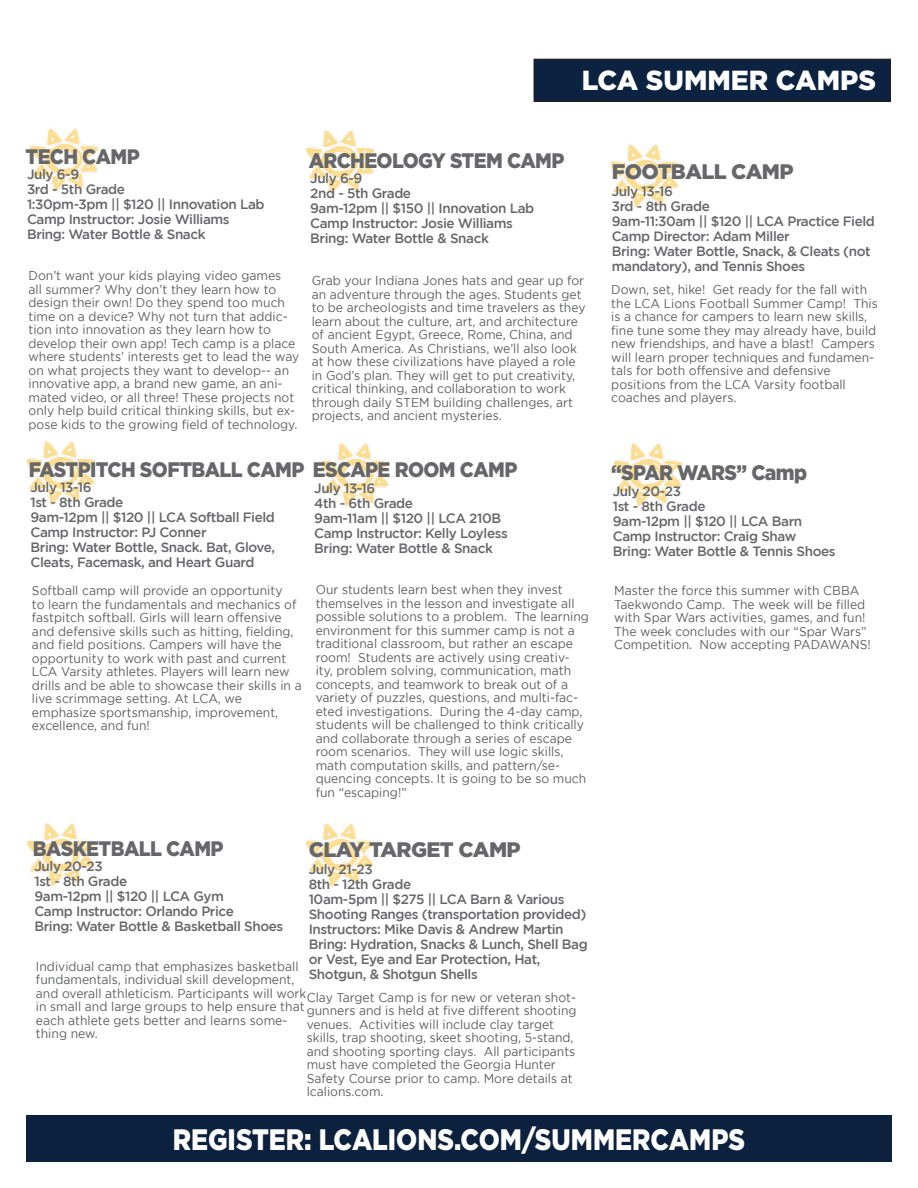
<style>
.page{position:relative;width:918px;height:1188px;background:#fff}
.page>*{position:absolute;margin:0;border:0;box-sizing:border-box;transform-origin:0 0}
.t1{font:900 29.55px "Gotham";color:#fff;scale:.86 1}
.t2{font:900 27.6px "Gotham";color:#fff}
.t3{font:900 21px "Gotham";letter-spacing:-.03em;color:#67676a;scale:.92 1}
.t4{font:900 21px "Gotham";letter-spacing:-.03em;color:#67676a}
.t5{font:500 13.5px/15px "Gotham";letter-spacing:-.03em;color:#67676a}
.t6{font:12.9px/13.5px "Gotham";color:#5d5f5e;scale:.95 1}
</style>
<div class="page">
<img style="left:27px;top:440px;width:67px;height:65px">
<img style="left:307px;top:129px;width:67px;height:65px">
<img style="left:322px;top:442px;width:67px;height:65px">
<img style="left:28px;top:822px;width:67px;height:65px">
<img style="left:614px;top:442px;width:68px;height:65px">
<div style="left:534px;top:59px;width:356px;height:42px;background:#0b2240"></div>
<div style="left:534px;top:59px;width:357px;height:43px;border:2px solid #231f20"></div>
<div style="left:26px;top:1115px;width:866px;height:47px;background:#0b213e"></div>
<img style="left:611px;top:143px;width:68px;height:65px">
<img style="left:31px;top:127px;width:67px;height:65px">
<img style="left:307px;top:822px;width:67px;height:65px">
<p class="t2" style="left:582px;top:65px;width:296px">LCA SUMMER CAMPS</p>
<p class="t3" style="left:26px;top:144px;width:126px">TECH CAMP</p>
<p class="t5" style="left:27px;top:167px;width:54px">July 6-9</p>
<p class="t5" style="left:27px;top:182px;width:99px">3rd - 5th Grade</p>
<p class="t5" style="left:27px;top:197px;width:239px">1:30pm-3pm || $120 || Innovation Lab</p>
<p class="t5" style="left:27px;top:212px;width:204px">Camp Instructor: Josie Williams</p>
<p class="t5" style="left:27px;top:227px;width:180px">Bring: Water Bottle &amp; Snack</p>
<p class="t3" style="left:309px;top:148px;width:279px">ARCHEOLOGY STEM CAMP</p>
<p class="t5" style="left:310px;top:171px;width:54px">July 6-9</p>
<p class="t5" style="left:310px;top:186px;width:102px">2nd - 5th Grade</p>
<p class="t5" style="left:310px;top:201px;width:226px">9am-12pm || $150 || Innovation Lab</p>
<p class="t5" style="left:310px;top:216px;width:204px">Camp Instructor: Josie Williams</p>
<p class="t5" style="left:310px;top:231px;width:180px">Bring: Water Bottle &amp; Snack</p>
<p class="t6" style="left:28px;top:269px;width:287px">Don’t want your kids playing video games<br>all summer? Why don’t they learn how to design their own! Do they spend too much time on a device? Why not turn that addic&shy;tion into innovation as they learn how to develop their own app! Tech camp is a place where students’ interests get to lead the way on what projects they want to develop-- an innovative app, a brand new game, an ani&shy;mated video, or all three! These projects not only help build critical thinking skills, but ex&shy;pose kids to the growing field of technology.</p>
<p class="t6" style="left:312px;top:274px;width:290px">Grab your Indiana Jones hats and gear up for an adventure through the ages. Students get to be archeologists and time travelers as they learn about the culture, art, and architecture of ancient Egypt, Greece, Rome, China, and South America. As Christians, we’ll also look at how these civilizations have played a role in God’s plan. They will get to put creativity, critical thinking, and collaboration to work through daily STEM building challenges, art projects, and ancient mysteries.</p>
<p class="t4" style="left:612px;top:159px;width:183px">FOOTBALL CAMP</p>
<p class="t5" style="left:612px;top:183px;width:63px">July 13-16</p>
<p class="t5" style="left:612px;top:198px;width:100px">3rd - 8th Grade</p>
<p class="t5" style="left:612px;top:213px;width:265px">9am-11:30am || $120 || LCA Practice Field</p>
<p class="t5" style="left:612px;top:228px;width:180px">Camp Director: Adam Miller</p>
<p class="t5" style="left:612px;top:243px;width:261px">Bring: Water Bottle, Snack, &amp; Cleats (not mandatory), and Tennis Shoes</p>
<p class="t6" style="left:611px;top:283px;width:282px">Down, set, hike! Get ready for the fall with the LCA Lions Football Summer Camp! This is a chance for campers to learn new skills, fine tune some they may already have, build new friendships, and have a blast! Campers will learn proper techniques and fundamen&shy;tals for both offensive and defensive</p>
<p class="t6" style="left:611px;top:377px;width:248px">positions from the LCA Varsity football coaches and players.</p>
<p class="t3" style="left:29px;top:458px;width:532px">FASTPITCH SOFTBALL CAMP ESCAPE ROOM CAMP</p>
<p class="t5" style="left:30px;top:480px;width:63px">July 13-16</p>
<p class="t5" style="left:30px;top:495px;width:94px">1st - 8th Grade</p>
<p class="t5" style="left:30px;top:510px;width:246px">9am-12pm || $120 || LCA Softball Field</p>
<p class="t5" style="left:30px;top:525px;width:178px">Camp Instructor: PJ Conner</p>
<p class="t5" style="left:30px;top:540px;width:246px">Bring: Water Bottle, Snack. Bat, Glove,<br>Cleats, Facemask, and Heart Guard</p>
<p class="t6" style="left:32px;top:584px;width:286px">Softball camp will provide an opportunity<br>to learn the fundamentals and mechanics of fastpitch softball. Girls will learn offensive and defensive skills such as hitting, fielding, and field positions. Campers will have the opportunity to work with past and current LCA Varsity athletes. Players will learn new drills and be able to showcase their skills in a live scrimmage setting. At LCA, we emphasize sportsmanship, improvement,</p>
<p class="t6" style="left:32px;top:719px;width:125px">excellence, and fun!</p>
<p class="t5" style="left:314px;top:480px;width:63px">July 13-16</p>
<p class="t5" style="left:314px;top:495px;width:100px">4th - 6th Grade</p>
<p class="t5" style="left:314px;top:510px;width:188px">9am-11am || $120 || LCA 210B</p>
<p class="t5" style="left:314px;top:525px;width:195px">Camp Instructor: Kelly Loyless</p>
<p class="t5" style="left:314px;top:540px;width:180px">Bring: Water Bottle &amp; Snack</p>
<p class="t6" style="left:316px;top:583px;width:289px">Our students learn best when they invest themselves in the lesson and investigate all possible solutions to a problem. The learning environment for this summer camp is not a traditional classroom, but rather an escape room! Students are actively using creativ&shy;ity, problem solving, communication, math concepts, and teamwork to break out of a variety of puzzles, questions, and multi-fac&shy;eted investigations. During the 4-day camp, students will be challenged to think critically and collaborate through a series of escape room scenarios. They will use logic skills, math computation skills, and pattern/se&shy;quencing concepts. It is going to be so much fun “escaping!”</p>
<p class="t3" style="left:33px;top:836px;width:209px">BASKETBALL CAMP</p>
<p class="t4" style="left:309px;top:837px;width:214px">CLAY TARGET CAMP</p>
<p class="t5" style="left:34px;top:859px;width:70px">July 20-23</p>
<p class="t5" style="left:34px;top:874px;width:94px">1st - 8th Grade</p>
<p class="t5" style="left:34px;top:889px;width:191px">9am-12pm || $120 || LCA Gym</p>
<p class="t5" style="left:34px;top:904px;width:201px">Camp Instructor: Orlando Price</p>
<p class="t5" style="left:34px;top:919px;width:250px">Bring: Water Bottle &amp; Basketball Shoes</p>
<p class="t5" style="left:309px;top:861px;width:65px">July 21-23</p>
<p class="t5" style="left:309px;top:876px;width:104px">8th - 12th Grade</p>
<p class="t5" style="left:309px;top:891px;width:279px">10am-5pm || $275 || LCA Barn &amp; Various<br>Shooting Ranges (transportation provided)</p>
<p class="t5" style="left:309px;top:921px;width:256px">Instructors: Mike Davis &amp; Andrew Martin</p>
<p class="t5" style="left:309px;top:936px;width:281px">Bring: Hydration, Snacks &amp; Lunch, Shell Bag or Vest, Eye and Ear Protection, Hat,<br>Shotgun, &amp; Shotgun Shells</p>
<p class="t6" style="left:36px;top:959px;width:286px">Individual camp that emphasizes basketball fundamentals, individual skill development, and overall athleticism. Participants will work in small and large groups to help ensure that each athlete gets better and learns some&shy;thing new.</p>
<p class="t6" style="left:307px;top:990px;width:286px">Clay Target Camp is for new or veteran shot&shy;gunners and is held at five different shooting venues. Activities will include clay target skills, trap shooting, skeet shooting, 5-stand, and shooting sporting clays. All participants must have completed the Georgia Hunter Safety Course prior to camp. More details at lcalions.com.</p>
<p class="t3" style="left:611px;top:461px;width:214px">“SPAR WARS” Camp</p>
<p class="t5" style="left:613px;top:483px;width:70px">July 20-23</p>
<p class="t5" style="left:613px;top:498px;width:94px">1st - 8th Grade</p>
<p class="t5" style="left:613px;top:513px;width:191px">9am-12pm || $120 || LCA Barn</p>
<p class="t5" style="left:613px;top:528px;width:185px">Camp Instructor: Craig Shaw</p>
<p class="t5" style="left:613px;top:543px;width:224px">Bring: Water Bottle &amp; Tennis Shoes</p>
<p class="t6" style="left:614px;top:584px;width:272px">Master the force this summer with CBBA Taekwondo Camp. The week will be filled with Spar Wars activities, games, and fun!<br>The week concludes with our “Spar Wars” Competition. Now accepting PADAWANS!</p>
<p class="t1" style="left:173px;top:1123px;width:667px">REGISTER: LCALIONS.COM/SUMMERCAMPS</p>
</div>
